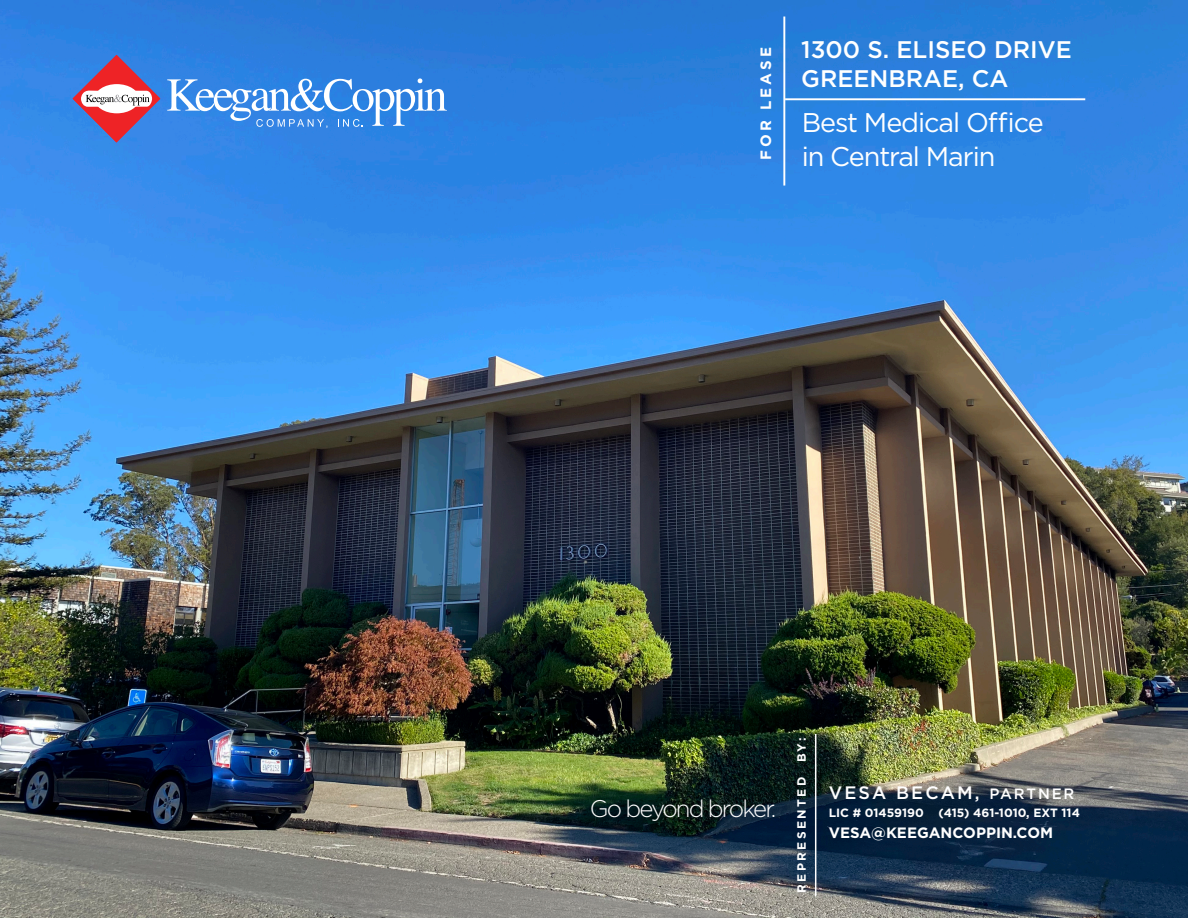
<style>
.page{position:relative;width:1188px;height:918px;background:#fff}
.page>*{position:absolute;margin:0;border:0;box-sizing:border-box;transform-origin:0 0}
.t1{font:27px "Gotham";letter-spacing:-.04em;color:#fff}
.t2{font:500 24px "Gotham";color:#fff}
.t3{font:300 24px "Gotham";letter-spacing:-.08em;color:#fff}
.t4{font:500 18px "Gotham";letter-spacing:.12em;color:#fff}
.t5{font:700 15px "Gotham";color:#fff}
.t6{font:700 15px "Gotham";letter-spacing:.2em;color:#fff}
.t7{font:700 12px "Gotham";color:#fff}
.t8{font:700 12px "Gotham";letter-spacing:.2em;color:#fff}
.s1{font-size:15px}
</style>
<div class="page">
<img style="left:0;top:0;width:1188px;height:918px">
<hr style="left:815px;top:734px;width:1px;height:162px;background:#fff">
<hr style="left:785px;top:98px;width:300px;height:2px;background:#fff">
<hr style="left:783px;top:17px;width:2px;height:169px;background:#fff">
<svg style="left:73px;top:55px;width:87px;height:87px;background:#9178a8"></svg>
<svg style="left:167px;top:78px;width:280px;height:50px;background:#5c9de8"></svg>
<p class="t6" style="left:756px;top:160px;width:114px;rotate:-90deg">FOR LEASE</p>
<p class="t2" style="left:801px;top:34px;width:272px">1300 S. ELISEO DRIVE</p>
<p class="t2" style="left:801px;top:62px;width:209px">GREENBRAE, CA</p>
<p class="t1" style="left:802px;top:105px;width:243px">Best Medical Office</p>
<p class="t1" style="left:802px;top:139px;width:195px">in Central Marin</p>
<p class="t3" style="left:590px;top:793px;width:188px">Go beyond broker.</p>
<p class="t8" style="left:794px;top:893px;width:157px;rotate:-90deg">REPRESENTED BY:</p>
<p class="t4" style="left:829px;top:780px;width:247px">VESA BECAM, <span class="s1">PARTNER</span></p>
<p class="t7" style="left:829px;top:804px;width:253px">LIC # 01459190 (415) 461-1010, EXT 114</p>
<p class="t5" style="left:829px;top:822px;width:226px">VESA@KEEGANCOPPIN.COM</p>
</div>
